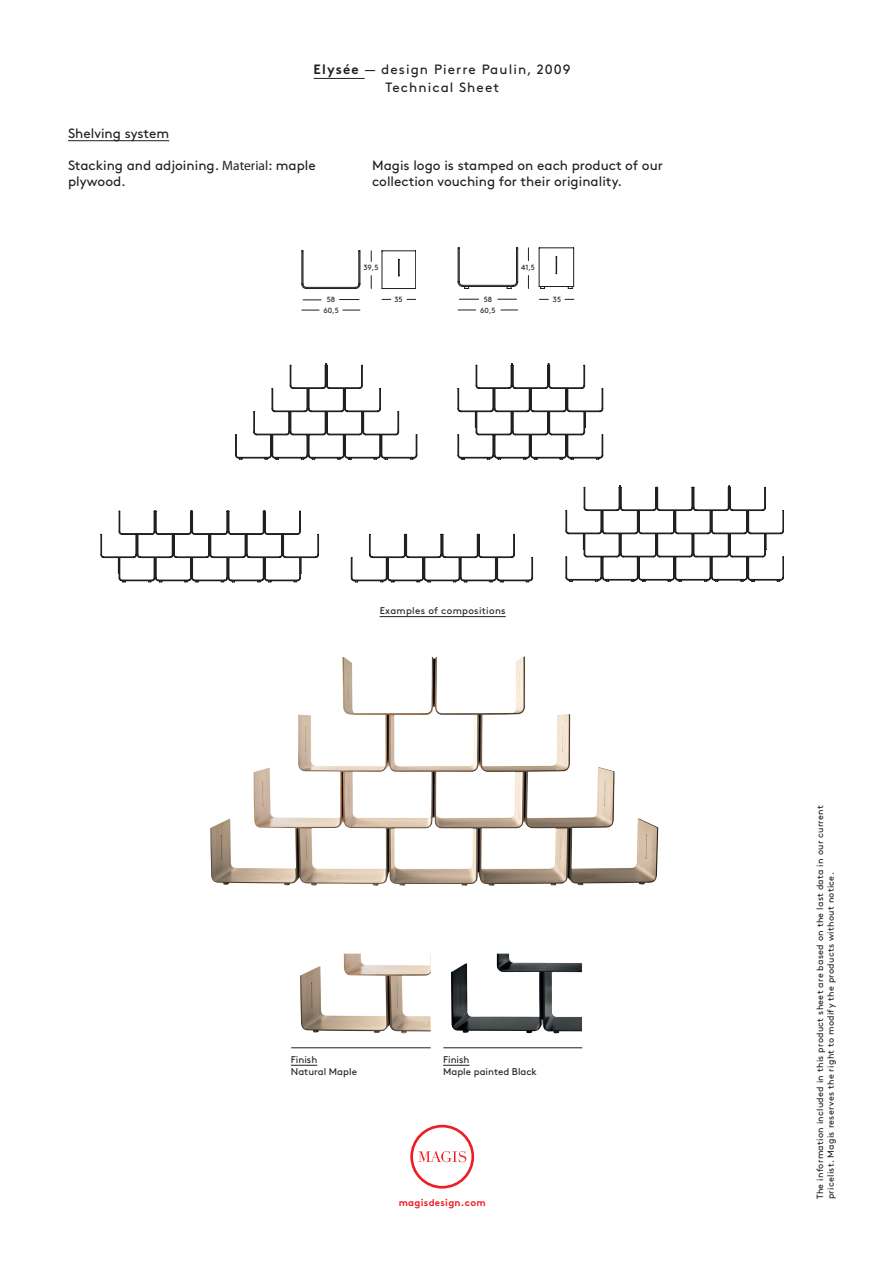
<style>
.page{position:relative;width:893px;height:1263px;background:#fff}
.page>*{position:absolute;margin:0;border:0;box-sizing:border-box;transform-origin:0 0}
.t1{font:13.5px/16.2px "Brown";color:#231f20}
.t2{font:13.5px/18px "Brown";letter-spacing:.08em;color:#231f20;text-align:center}
.t3{font:9.75px/12px "Brown";color:#231f20}
.t4{font:9.75px "Brown";letter-spacing:.03em;color:#231f20}
.t5{font:700 9.75px "Brown";letter-spacing:.03em;color:#ee1d23}
.t6{font:9px/10.5px "Brown";letter-spacing:.03em;color:#231f20}
.t7{font:7.5px "Brown";color:#231f20}
.s1{font-weight:700}
.s2{font-family:"Myriad Pro"}
</style>
<div class="page">
<svg style="left:410px;top:1125px;width:64px;height:63px"></svg>
<hr style="left:314px;top:78px;width:51px;height:1px;background:#231f20">
<hr style="left:68px;top:140px;width:101px;height:1px;background:#231f20">
<svg style="left:291px;top:1065px;width:26px;height:1px"></svg>
<svg style="left:443px;top:1065px;width:27px;height:1px"></svg>
<hr style="left:291px;top:1047px;width:140px;height:1px;background:#231f20">
<hr style="left:443px;top:1047px;width:139px;height:1px;background:#231f20">
<img style="left:300px;top:954px;width:131px;height:79px">
<img style="left:210px;top:656px;width:314px;height:230px">
<img style="left:451px;top:954px;width:131px;height:79px">
<svg style="left:302px;top:251px;width:114px;height:59px"></svg>
<svg style="left:458px;top:248px;width:116px;height:62px"></svg>
<hr style="left:380px;top:616px;width:126px;height:1px;background:#231f20">
<svg style="left:101px;top:533px;width:17px;height:41px"></svg>
<svg style="left:118px;top:364px;width:485px;height:218px"></svg>
<svg style="left:566px;top:485px;width:218px;height:97px"></svg>
<h1 class="t2" style="left:314px;top:59px;width:259px"><span class="s1">Elysée</span> — design Pierre Paulin, 2009<br>Technical Sheet</h1>
<h1 class="t1" style="left:68px;top:124px;width:103px">Shelving system</h1>
<h1 class="t1" style="left:68px;top:156px;width:249px">Stacking and adjoining. <span class="s2">Material</span>: maple plywood.</h1>
<h1 class="t1" style="left:372px;top:156px;width:292px">Magis logo is stamped on each product of our collection vouching for their originality.</h1>
<p class="t7" style="left:363px;top:262px;width:17px">39,5</p>
<p class="t7" style="left:521px;top:262px;width:15px">41,5</p>
<p class="t7" style="left:480px;top:304px;width:17px">60,5</p>
<p class="t7" style="left:484px;top:293px;width:10px">58</p>
<p class="t7" style="left:553px;top:293px;width:10px">35</p>
<p class="t7" style="left:327px;top:294px;width:10px">58</p>
<p class="t7" style="left:394px;top:293px;width:10px">35</p>
<p class="t7" style="left:323px;top:304px;width:17px">60,5</p>
<p class="t4" style="left:380px;top:603px;width:128px">Examples of compositions</p>
<p class="t3" style="left:291px;top:1053px;width:68px">Finish<br>Natural Maple</p>
<p class="t3" style="left:443px;top:1053px;width:95px">Finish<br>Maple painted Black</p>
<p class="t5" style="left:399px;top:1195px;width:88px">magisdesign.com</p>
<p class="t6" style="left:814px;top:1199px;width:395px;rotate:-90deg">The information included in this product sheet are based on the last data in our current pricelist. Magis reserves the right to modify the products without notice.</p>
</div>
